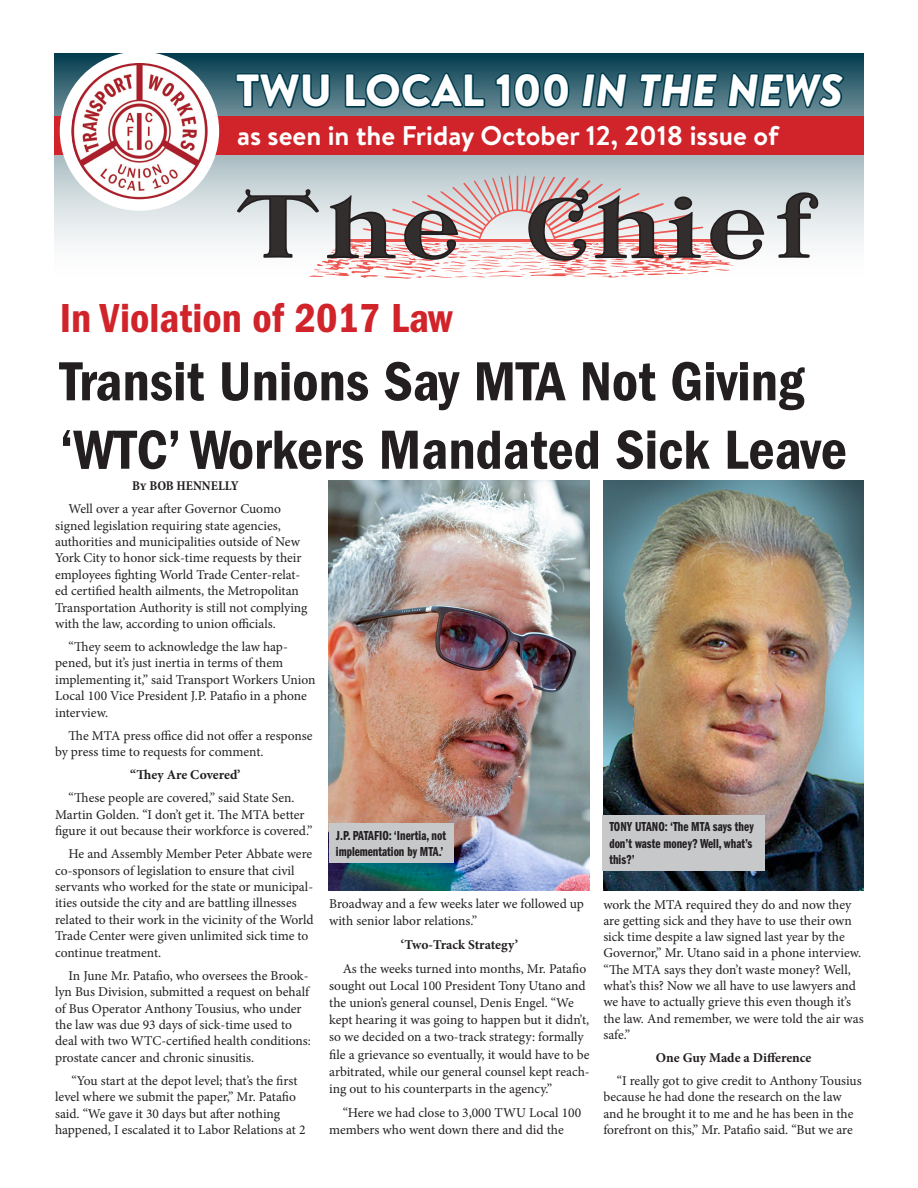
<style>
.page{position:relative;width:918px;height:1188px;background:#fff}
.page>*{position:absolute;margin:0;border:0;box-sizing:border-box;transform-origin:0 0}
.t1{font:57px/68.4px "ITC Franklin Gothic Std Dm Cd";color:#231f20}
.t2{font:900 45px "Brandon Text";color:#fff}
.t3{font:42px "ITC Franklin Gothic Std Dm Cd";color:#d1232a}
.t4{font:700 27px "Brandon Text";color:#fff}
.t5{font:13.5px/16.4px "Minion Pro";letter-spacing:-.005em;color:#231f20}
.t6{font:13.5px/16.2px "ITC Franklin Gothic Std Dm Cp";color:#231f20}
.t7{font:700 13.5px "Minion Pro";color:#231f20}
.t8{font:700 condensed 13.5px "Minion Pro";color:#231f20}
.s1{font-style:italic}
</style>
<div class="page">
<svg style="left:54px;top:53px;width:810px;height:192px;background:#8ea5ad"></svg>
<svg style="left:234px;top:71px;width:98px;height:39px;background:#2d5d6c"></svg>
<svg style="left:343px;top:71px;width:144px;height:39px;background:#2c5c6b"></svg>
<svg style="left:494px;top:71px;width:77px;height:39px;background:#2b5c6b"></svg>
<svg style="left:580px;top:53px;width:49px;height:63px;background:#295a69"></svg>
<svg style="left:638px;top:72px;width:82px;height:37px;background:#295a69"></svg>
<svg style="left:726px;top:53px;width:121px;height:63px;background:#285969"></svg>
<svg style="left:237px;top:176px;width:527px;height:103px"></svg>
<svg style="left:777px;top:192px;width:41px;height:66px"></svg>
<div style="left:54px;top:116px;width:810px;height:38px;background:#d1232a"></div>
<div style="left:60px;top:51px;width:159px;height:160px;background:#fff;border-radius:50%"></div>
<img style="left:71px;top:63px;width:137px;height:136px;border-radius:68px">
<img style="left:329px;top:480px;width:261px;height:411px">
<img style="left:604px;top:480px;width:260px;height:411px">
<div style="left:329px;top:824px;width:124px;height:39px;background:#c7c8ca"></div>
<div style="left:603px;top:815px;width:162px;height:56px;background:#c7c8ca"></div>
<p class="t2" style="left:236px;top:59px;width:609px">TWU LOCAL 100 <span class="s1">IN THE NEWS</span></p>
<p class="t4" style="left:237px;top:116px;width:543px">as seen in the Friday October 12, 2018 issue of</p>
<p class="t3" style="left:60px;top:294px;width:394px">In Violation of 2017 Law</p>
<p class="t1" style="left:60px;top:348px;width:789px">Transit Unions Say MTA Not Giving ‘WTC’ Workers Mandated Sick Leave</p>
<p class="t8" style="left:132px;top:476px;width:108px">By BOB HENNELLY</p>
<p class="t5" style="left:55px;top:501px;width:254px;text-indent:14px">Well over a year after Governor Cuomo signed legislation requiring state agencies, authorities and municipalities outside of New York City to honor sick-time requests by their employees fighting World Trade Center-relat&shy;ed certified health ailments, the Metropolitan Transportation Authority is still not complying with the law, according to union officials.</p>
<p class="t5" style="left:55px;top:639px;width:262px;text-indent:14px">“They seem to acknowledge the law hap&shy;pened, but it’s just inertia in terms of them implementing it,” said Transport Workers Union Local 100 Vice President J.P. Patafio in a phone interview.</p>
<p class="t5" style="left:55px;top:727px;width:259px;text-indent:14px">The MTA press office did not offer a response by press time to requests for comment.</p>
<p class="t7" style="left:130px;top:765px;width:112px">“They Are Covered’</p>
<p class="t5" style="left:55px;top:790px;width:259px;text-indent:14px">“These people are covered,” said State Sen.<br>Martin Golden. “I don’t get it. The MTA better figure it out because their workforce is covered.”</p>
<p class="t5" style="left:55px;top:846px;width:260px;text-indent:14px">He and Assembly Member Peter Abbate were co-sponsors of legislation to ensure that civil servants who worked for the state or municipal&shy;ities outside the city and are battling illnesses related to their work in the vicinity of the World Trade Center were given unlimited sick time to continue treatment.</p>
<p class="t5" style="left:55px;top:967px;width:257px;text-indent:14px">In June Mr. Patafio, who oversees the Brook&shy;lyn Bus Division, submitted a request on behalf of Bus Operator Anthony Tousius, who under the law was due 93 days of sick-time used to deal with two WTC-certified health conditions: prostate cancer and chronic sinusitis.</p>
<p class="t5" style="left:55px;top:1072px;width:252px;text-indent:17px">“You start at the depot level; that’s the first level where we submit the paper,” Mr. Patafio said. “We gave it 30 days but after nothing happened, I escalated it to Labor Relations at 2</p>
<p class="t6" style="left:336px;top:827px;width:112px">J.P. PATAFIO: ‘Inertia, not implementation by MTA.’</p>
<p class="t6" style="left:609px;top:819px;width:146px;text-align:justify">TONY UTANO: ‘The MTA says they don’t waste money? Well, what’s this?’</p>
<p class="t5" style="left:329px;top:895px;width:256px;line-height:17.2px">Broadway and a few weeks later we followed up with senior labor relations.”</p>
<p class="t7" style="left:401px;top:935px;width:119px">‘Two-Track Strategy’</p>
<p class="t5" style="left:329px;top:960px;width:262px;line-height:17.2px;text-indent:14px">As the weeks turned into months, Mr. Patafio sought out Local 100 President Tony Utano and the union’s general counsel, Denis Engel. “We kept hearing it was going to happen but it didn’t, so we decided on a two-track strategy: formally file a grievance so eventually, it would have to be arbitrated, while our general counsel kept reach&shy;ing out to his counterparts in the agency.”</p>
<p class="t5" style="left:329px;top:1104px;width:253px;line-height:17.2px;text-indent:14px">“Here we had close to 3,000 TWU Local 100 members who went down there and did the</p>
<p class="t5" style="left:603px;top:896px;width:262px">work the MTA required they do and now they are getting sick and they have to use their own sick time despite a law signed last year by the Governor,” Mr. Utano said in a phone interview. “The MTA says they don’t waste money? Well, what’s this? Now we all have to use lawyers and we have to actually grieve this even though it’s the law. And remember, we were told the air was safe.”</p>
<p class="t7" style="left:656px;top:1048px;width:157px">One Guy Made a Difference</p>
<p class="t5" style="left:603px;top:1073px;width:260px;text-indent:14px">“I really got to give credit to Anthony Tousius because he had done the research on the law and he brought it to me and he has been in the forefront on this,” Mr. Patafio said. “But we are</p>
</div>
